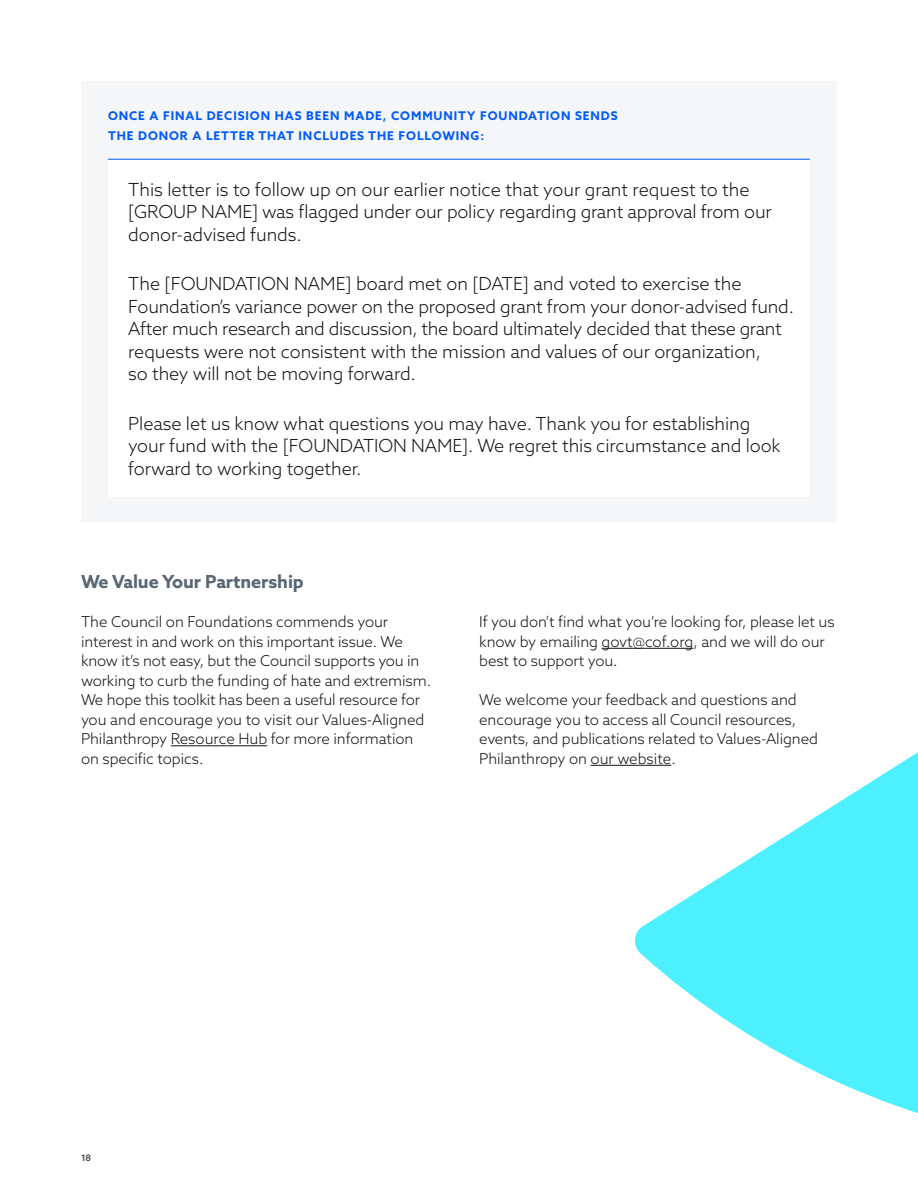
<style>
.page{position:relative;width:918px;height:1188px;background:#fff}
.page>*{position:absolute;margin:0;border:0;box-sizing:border-box;transform-origin:0 0}
.t1{font:300 18px/22.5px "Azo Sans";letter-spacing:-.005em;color:#121417}
.t2{font:700 18px "Azo Sans";letter-spacing:-.005em;color:#596673}
.t3{font:300 15px/19.5px "Azo Sans";letter-spacing:-.005em;color:#121417}
.t4{font:700 12px/19.5px "Azo Sans";letter-spacing:.075em;color:#0059f9}
.t5{font:500 9px "Azo Sans";color:#414345}
</style>
<div class="page">
<div style="left:81px;top:81px;width:756px;height:441px;background:#f4f6f7"></div>
<div style="left:108px;top:159px;width:702px;height:338px;background:#fff"></div>
<hr style="left:108px;top:159px;width:702px;height:1px;background:#0059f9">
<hr style="left:591px;top:765px;width:80px;height:1px;background:#121417">
<hr style="left:171px;top:745px;width:96px;height:1px;background:#121417">
<hr style="left:602px;top:648px;width:91px;height:1px;background:#121417">
<svg style="left:632px;top:752px;width:286px;height:362px;fill:#4cf0ff"></svg>
<h6 class="t4" style="left:108px;top:106px;width:511px">ONCE A FINAL DECISION HAS BEEN MADE, COMMUNITY FOUNDATION SENDS<br>THE DONOR A LETTER THAT INCLUDES THE FOLLOWING:</h6>
<p class="t1" style="left:128px;top:178px;width:645px">This letter is to follow up on our earlier notice that your grant request to the [GROUP NAME] was fagged under our policy regarding grant approval from our donor-advised funds.</p>
<p class="t1" style="left:128px;top:272px;width:667px">The [FOUNDATION NAME] board met on [DATE] and voted to exercise the Foundation’s variance power on the proposed grant from your donor-advised fund.<br>After much research and discussion, the board ultimately decided that these grant requests were not consistent with the mission and values of our organization,<br>so they will not be moving forward.</p>
<p class="t1" style="left:128px;top:412px;width:654px">Please let us know what questions you may have. Thank you for establishing your fund with the [FOUNDATION NAME]. We regret this circumstance and look</p>
<p class="t1" style="left:128px;top:457px;width:235px">forward to working together.</p>
<p class="t2" style="left:81px;top:570px;width:224px">We Value Your Partnership</p>
<p class="t3" style="left:81px;top:612px;width:352px">The Council on Foundations commends your interest in and work on this important issue. We know it’s not easy, but the Council supports you in working to curb the funding of hate and extremism.<br>We hope this toolkit has been a useful resource for you and encourage you to visit our Values-Aligned Philanthropy Resource Hub for more information on specifc topics.</p>
<p class="t3" style="left:479px;top:612px;width:357px">If you don’t fnd what you’re looking for, please let us know by emailing govt@cof.org, and we will do our best to support you.</p>
<p class="t3" style="left:479px;top:690px;width:319px">We welcome your feedback and questions and</p>
<p class="t3" style="left:479px;top:709px;width:340px">encourage you to access all Council resources, events, and publications related to Values-Aligned</p>
<p class="t3" style="left:479px;top:748px;width:198px">Philanthropy on our website.</p>
<p class="t5" style="left:81px;top:1152px;width:12px">18</p>
</div>
